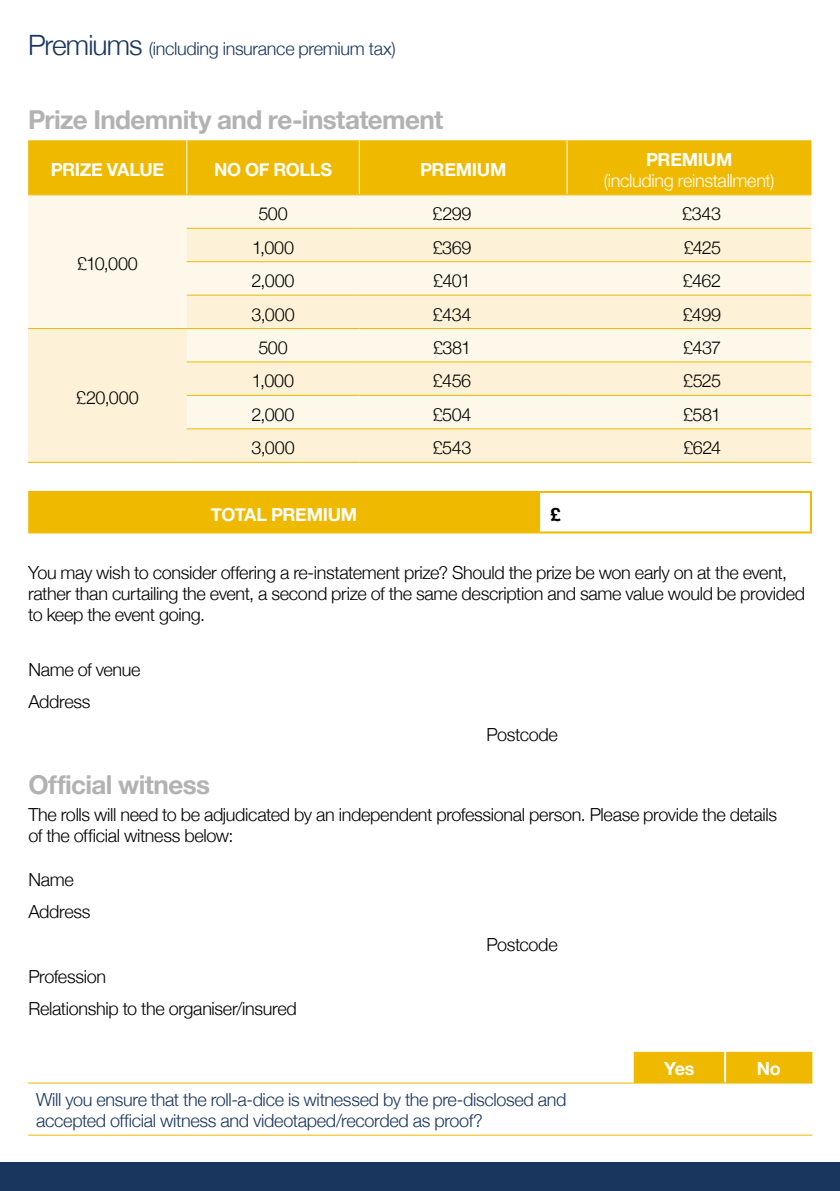
<style>
.page{position:relative;width:840px;height:1191px;background:#fff}
.page>*{position:absolute;margin:0;border:0;box-sizing:border-box;transform-origin:0 0}
.t1{font:700 26px "Helvetica Neue";letter-spacing:-.025em;color:#b3b2b2}
.t2{font:300 18px/21px "Helvetica Neue";letter-spacing:-.02em;color:#000}
.t3{font:300 18px/21px "Helvetica Neue";letter-spacing:-.02em;color:#19365e}
.t4{font:700 18px "Helvetica Neue";letter-spacing:-.015em;color:#fff}
.t5{font:300 18px "Helvetica Neue";letter-spacing:-.02em;color:#fff}
.t6{font:700 18px "Helvetica Neue";color:#000}
.s1{font-size:28px}
</style>
<div class="page">
<div style="left:0;top:1162px;width:839px;height:29px;background:#19365e"></div>
<div style="left:29px;top:492px;width:509px;height:40px;background:#efb900"></div>
<hr style="left:28px;top:491px;width:510px;height:2px;background:#efb900">
<hr style="left:28px;top:493px;width:2px;height:38px;background:#efb900">
<hr style="left:538px;top:491px;width:273px;height:2px;background:#efb900">
<hr style="left:537px;top:493px;width:2px;height:38px;background:#efb900">
<hr style="left:809px;top:493px;width:2px;height:38px;background:#efb900">
<hr style="left:28px;top:531px;width:510px;height:2px;background:#efb900">
<hr style="left:538px;top:531px;width:273px;height:2px;background:#efb900">
<div style="left:28px;top:140px;width:783px;height:54px;background:#efb900"></div>
<div style="left:28px;top:195px;width:783px;height:100px;background:#fef8eb"></div>
<div style="left:187px;top:229px;width:624px;height:32px;background:#fdf1d7"></div>
<svg style="left:28px;top:295px;width:783px;height:167px;background:#fdf3dc"></svg>
<hr style="left:186px;top:140px;width:1px;height:54px;background:#fff">
<hr style="left:358px;top:140px;width:1px;height:54px;background:#fff">
<hr style="left:566px;top:140px;width:1px;height:54px;background:#fff">
<hr style="left:28px;top:194px;width:159px;height:1px;background:#efb900">
<hr style="left:187px;top:194px;width:172px;height:1px;background:#efb900">
<hr style="left:359px;top:194px;width:207px;height:1px;background:#efb900">
<hr style="left:566px;top:194px;width:245px;height:1px;background:#efb900">
<hr style="left:187px;top:228px;width:172px;height:1px;background:#efb900">
<hr style="left:359px;top:228px;width:207px;height:1px;background:#efb900">
<hr style="left:566px;top:228px;width:245px;height:1px;background:#efb900">
<hr style="left:187px;top:261px;width:172px;height:1px;background:#efb900">
<hr style="left:359px;top:261px;width:207px;height:1px;background:#efb900">
<hr style="left:566px;top:261px;width:245px;height:1px;background:#efb900">
<hr style="left:187px;top:295px;width:172px;height:1px;background:#efb900">
<hr style="left:359px;top:295px;width:207px;height:1px;background:#efb900">
<hr style="left:566px;top:295px;width:245px;height:1px;background:#efb900">
<hr style="left:28px;top:328px;width:159px;height:1px;background:#efb900">
<hr style="left:187px;top:328px;width:172px;height:1px;background:#efb900">
<hr style="left:359px;top:328px;width:207px;height:1px;background:#efb900">
<hr style="left:566px;top:328px;width:245px;height:1px;background:#efb900">
<hr style="left:187px;top:361px;width:172px;height:1px;background:#efb900">
<hr style="left:359px;top:361px;width:207px;height:1px;background:#efb900">
<hr style="left:566px;top:361px;width:245px;height:1px;background:#efb900">
<hr style="left:187px;top:395px;width:172px;height:1px;background:#efb900">
<hr style="left:359px;top:395px;width:207px;height:1px;background:#efb900">
<hr style="left:566px;top:395px;width:245px;height:1px;background:#efb900">
<hr style="left:187px;top:428px;width:172px;height:1px;background:#efb900">
<hr style="left:359px;top:428px;width:207px;height:1px;background:#efb900">
<hr style="left:566px;top:428px;width:245px;height:1px;background:#efb900">
<hr style="left:28px;top:462px;width:159px;height:1px;background:#efb900">
<hr style="left:187px;top:462px;width:172px;height:1px;background:#efb900">
<hr style="left:359px;top:462px;width:207px;height:1px;background:#efb900">
<hr style="left:566px;top:462px;width:245px;height:1px;background:#efb900">
<div style="left:633px;top:1051px;width:178px;height:31px;background:#efb900"></div>
<hr style="left:723px;top:1051px;width:2px;height:31px;background:#fff">
<hr style="left:28px;top:1082px;width:605px;height:1px;background:#efb900">
<hr style="left:633px;top:1082px;width:91px;height:1px;background:#efb900">
<hr style="left:724px;top:1082px;width:87px;height:1px;background:#efb900">
<hr style="left:28px;top:1134px;width:605px;height:1px;background:#efb900">
<hr style="left:633px;top:1134px;width:91px;height:1px;background:#efb900">
<hr style="left:724px;top:1134px;width:87px;height:1px;background:#efb900">
<p class="t3" style="left:28px;top:37px;width:369px"><span class="s1">Premiums</span> (including insurance premium tax)</p>
<h1 class="t1" style="left:28px;top:99px;width:416px">Prize Indemnity and re-instatement</h1>
<p class="t4" style="left:51px;top:156px;width:115px">PRIZE VALUE</p>
<p class="t4" style="left:214px;top:156px;width:119px">NO OF ROLLS</p>
<p class="t4" style="left:420px;top:156px;width:88px">PREMIUM</p>
<p class="t4" style="left:645px;top:145px;width:88px">PREMIUM</p>
<p class="t5" style="left:603px;top:166px;width:172px">(including reinstallment)</p>
<p class="t2" style="left:77px;top:252px;width:62px">£10,000</p>
<p class="t2" style="left:76px;top:386px;width:64px">£20,000</p>
<p class="t2" style="left:258px;top:202px;width:31px">500</p>
<p class="t2" style="left:432px;top:202px;width:40px">£299</p>
<p class="t2" style="left:681px;top:202px;width:40px">£343</p>
<p class="t2" style="left:252px;top:235px;width:44px">1,000</p>
<p class="t2" style="left:432px;top:235px;width:40px">£369</p>
<p class="t2" style="left:683px;top:235px;width:39px">£425</p>
<p class="t2" style="left:251px;top:269px;width:44px">2,000</p>
<p class="t2" style="left:433px;top:269px;width:39px">£401</p>
<p class="t2" style="left:682px;top:269px;width:40px">£462</p>
<p class="t2" style="left:251px;top:302px;width:45px">3,000</p>
<p class="t2" style="left:432px;top:302px;width:40px">£434</p>
<p class="t2" style="left:682px;top:302px;width:40px">£499</p>
<p class="t2" style="left:258px;top:336px;width:31px">500</p>
<p class="t2" style="left:433px;top:336px;width:40px">£381</p>
<p class="t2" style="left:682px;top:336px;width:39px">£437</p>
<p class="t2" style="left:252px;top:369px;width:44px">1,000</p>
<p class="t2" style="left:432px;top:369px;width:40px">£456</p>
<p class="t2" style="left:683px;top:369px;width:39px">£525</p>
<p class="t2" style="left:251px;top:402px;width:44px">2,000</p>
<p class="t2" style="left:432px;top:402px;width:40px">£504</p>
<p class="t2" style="left:682px;top:402px;width:39px">£581</p>
<p class="t2" style="left:251px;top:436px;width:45px">3,000</p>
<p class="t2" style="left:432px;top:436px;width:40px">£543</p>
<p class="t2" style="left:683px;top:436px;width:39px">£624</p>
<p class="t4" style="left:211px;top:500px;width:148px">TOTAL PREMIUM</p>
<p class="t6" style="left:550px;top:500px;width:12px">£</p>
<p class="t2" style="left:28px;top:561px;width:778px">You may wish to consider offering a re-instatement prize? Should the prize be won early on at the event, rather than curtailing the event, a second prize of the same description and same value would be provided to keep the event going.</p>
<p class="t2" style="left:28px;top:652px;width:114px;line-height:32.4px">Name of venue<br>Address</p>
<p class="t2" style="left:486px;top:722px;width:73px">Postcode</p>
<h1 class="t1" style="left:28px;top:764px;width:183px">Official witness</h1>
<p class="t2" style="left:28px;top:803px;width:750px">The rolls will need to be adjudicated by an independent professional person. Please provide the details of the official witness below:</p>
<p class="t2" style="left:28px;top:862px;width:64px;line-height:32.4px">Name<br>Address</p>
<p class="t2" style="left:486px;top:932px;width:73px">Postcode</p>
<p class="t2" style="left:28px;top:959px;width:270px;line-height:32.4px">Profession<br>Relationship to the organiser/insured</p>
<p class="t3" style="left:36px;top:1088px;width:531px">Will you ensure that the roll-a-dice is witnessed by the pre-disclosed and accepted official witness and videotaped/recorded as proof?</p>
<p class="t4" style="left:664px;top:1054px;width:32px">Yes</p>
<p class="t4" style="left:756px;top:1054px;width:26px">No</p>
</div>
